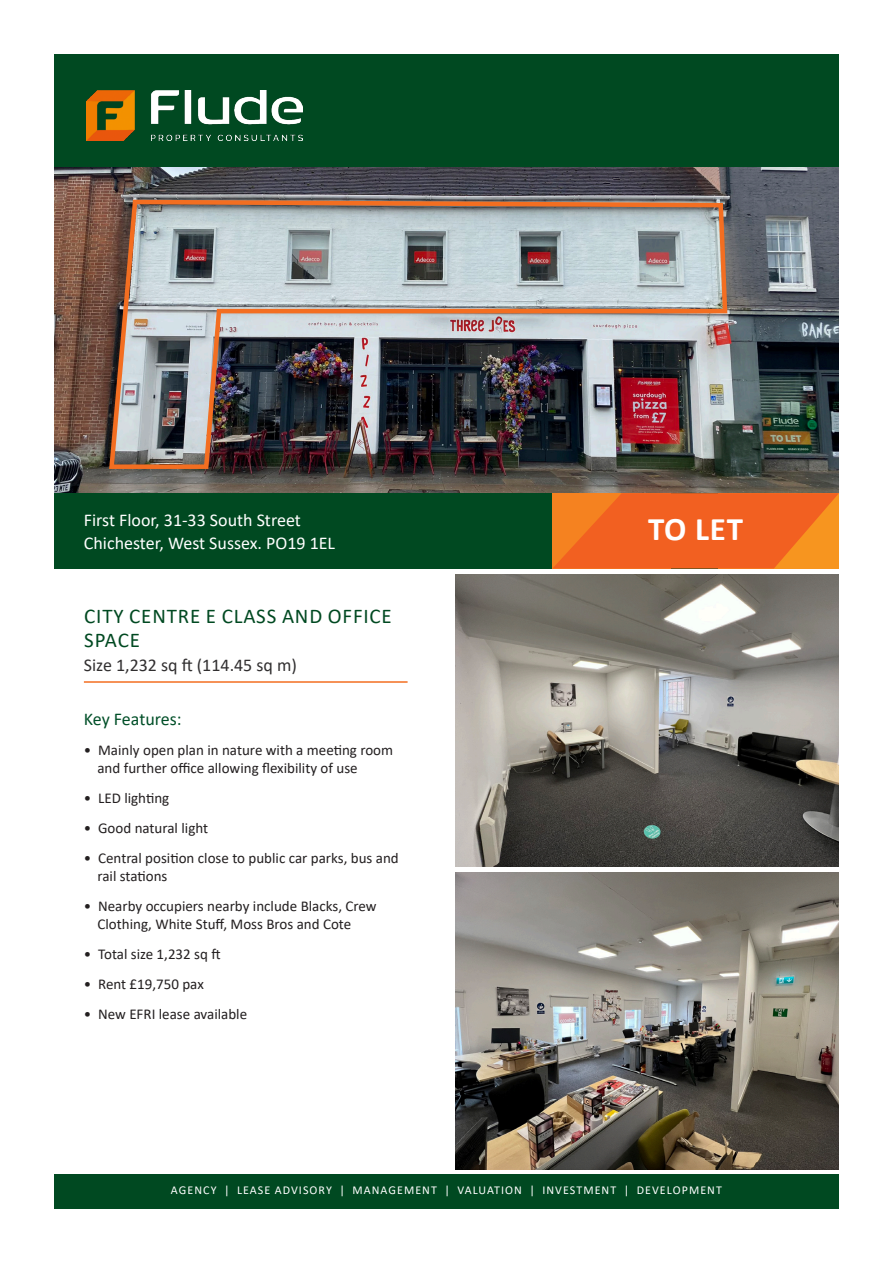
<style>
.page{position:relative;width:893px;height:1263px;background:#fff}
.page>*{position:absolute;margin:0;border:0;box-sizing:border-box;transform-origin:0 0}
.t1{font:700 33px "Calibri";color:#fff}
.Flude_-_Main_Header{font:21px/24px "Calibri";letter-spacing:.04em;color:#004921}
.t2{font:18px "Calibri";color:#fff}
.Flude_-_Tagline_Text{font:18px "Calibri";color:#312f30}
.Flude_-_Tagline_Text-2{font:18px "Calibri";letter-spacing:-.005em;color:#004f28}
.Flude_-_Standard_Paragraph_Text{font:15px "Calibri";color:#231f20}
.t3{font:12px "Calibri";letter-spacing:.09em;color:#fff}
</style>
<div class="page">
<img style="left:455px;top:872px;width:384px;height:298px">
<img style="left:455px;top:574px;width:384px;height:292px">
<img style="left:54px;top:166px;width:785px;height:327px">
<div style="left:54px;top:493px;width:785px;height:75px;background:#004921"></div>
<hr style="left:84px;top:681px;width:324px;height:2px;background:#f36e21">
<div style="left:54px;top:1175px;width:785px;height:34px;background:#004921"></div>
<div style="left:54px;top:54px;width:785px;height:112px;background:#004921"></div>
<img style="left:87px;top:90px;width:216px;height:51px">
<svg style="left:552px;top:493px;width:287px;height:75px;background:#f26a20"></svg>
<img style="left:107px;top:197px;width:623px;height:275px">
<p class="t2" style="left:84px;top:508px;width:219px">First Floor, 31-33 South Street</p>
<p class="t2" style="left:84px;top:530px;width:253px">Chichester, West Sussex. PO19 1EL</p>
<p class="Flude_-_Main_Header" style="left:84px;top:603px;width:309px">CITY CENTRE E CLASS AND OFFICE<br>SPACE</p>
<p class="Flude_-_Tagline_Text" style="left:84px;top:652px;width:215px">Size 1,232 sq ft (114.45 sq m)</p>
<p class="Flude_-_Tagline_Text-2" style="left:84px;top:706px;width:99px">Key Features:</p>
<p class="Flude_-_Standard_Paragraph_Text" style="left:84px;top:740px;width:311px">• Mainly open plan in nature with a meeting room</p>
<p class="Flude_-_Standard_Paragraph_Text" style="left:97px;top:758px;width:262px">and further office allowing flexibility of use</p>
<p class="Flude_-_Standard_Paragraph_Text" style="left:84px;top:788px;width:87px">• LED lighting</p>
<p class="Flude_-_Standard_Paragraph_Text" style="left:84px;top:818px;width:126px">• Good natural light</p>
<p class="Flude_-_Standard_Paragraph_Text" style="left:84px;top:848px;width:316px">• Central position close to public car parks, bus and</p>
<p class="Flude_-_Standard_Paragraph_Text" style="left:97px;top:866px;width:71px">rail stations</p>
<p class="Flude_-_Standard_Paragraph_Text" style="left:84px;top:896px;width:294px">• Nearby occupiers nearby include Blacks, Crew</p>
<p class="Flude_-_Standard_Paragraph_Text" style="left:97px;top:914px;width:255px">Clothing, White Stuff, Moss Bros and Cote</p>
<p class="Flude_-_Standard_Paragraph_Text" style="left:84px;top:944px;width:138px">• Total size 1,232 sq ft</p>
<p class="Flude_-_Standard_Paragraph_Text" style="left:84px;top:974px;width:121px">• Rent £19,750 pax</p>
<p class="Flude_-_Standard_Paragraph_Text" style="left:84px;top:1004px;width:165px">• New EFRI lease available</p>
<p class="t1" style="left:648px;top:506px;width:96px">TO LET</p>
<p class="t3" style="left:171px;top:1181px;width:552px">AGENCY | LEASE ADVISORY | MANAGEMENT | VALUATION | INVESTMENT | DEVELOPMENT</p>
</div>
